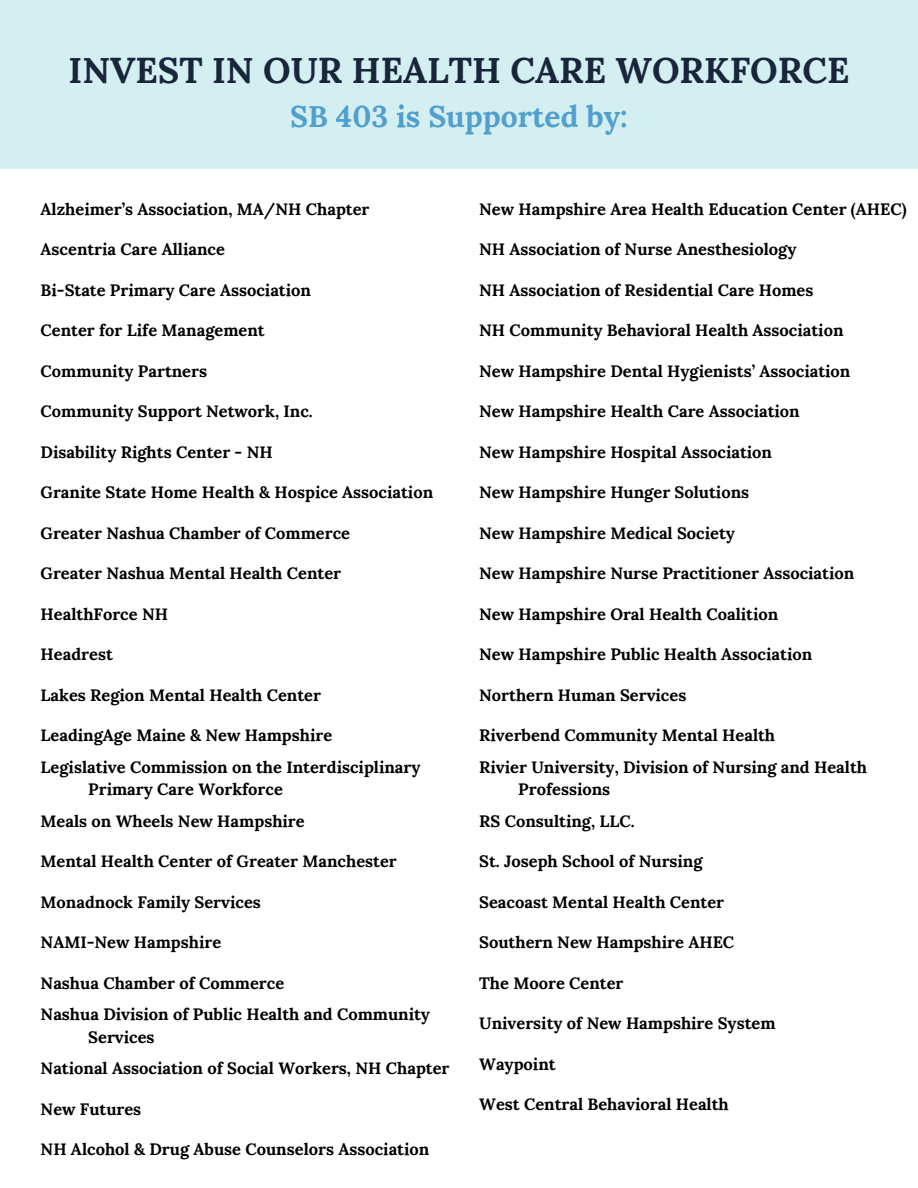
<style>
.page{position:relative;width:918px;height:1188px;background:#fff}
.page>*{position:absolute;margin:0;border:0;box-sizing:border-box;transform-origin:0 0}
.t1{font:700 35.85px "Lora";color:#18253b}
.t2{font:700 30px "Lora";color:#519fcf}
.t3{font:700 16.5px "Lora";color:#000}
</style>
<div class="page">
<div style="left:0;top:0;width:918px;height:169px;background:#d4eff1"></div>
<h2 class="t1" style="left:69px;top:47px;width:782px">INVEST IN OUR HEALTH CARE WORKFORCE</h2>
<h1 class="t2" style="left:290px;top:97px;width:339px">SB 403 is Supported by:</h1>
<p class="t3" style="left:41px;top:198px;width:330px">Alzheimer’s Association, MA/NH Chapter</p>
<p class="t3" style="left:41px;top:239px;width:186px">Ascentria Care Alliance</p>
<p class="t3" style="left:41px;top:279px;width:272px">Bi-State Primary Care Association</p>
<p class="t3" style="left:41px;top:320px;width:226px">Center for Life Management</p>
<p class="t3" style="left:41px;top:360px;width:168px">Community Partners</p>
<p class="t3" style="left:41px;top:401px;width:274px">Community Support Network, Inc.</p>
<p class="t3" style="left:41px;top:441px;width:234px">Disability Rights Center - NH</p>
<p class="t3" style="left:41px;top:482px;width:394px">Granite State Home Health &amp; Hospice Association</p>
<p class="t3" style="left:41px;top:522px;width:311px">Greater Nashua Chamber of Commerce</p>
<p class="t3" style="left:41px;top:563px;width:302px">Greater Nashua Mental Health Center</p>
<p class="t3" style="left:41px;top:603px;width:129px">HealthForce NH</p>
<p class="t3" style="left:41px;top:644px;width:74px">Headrest</p>
<p class="t3" style="left:41px;top:684px;width:282px">Lakes Region Mental Health Center</p>
<p class="t3" style="left:41px;top:725px;width:293px">LeadingAge Maine &amp; New Hampshire</p>
<p class="t3" style="left:41px;top:756px;width:382px">Legislative Commission on the Interdisciplinary</p>
<p class="t3" style="left:88px;top:779px;width:196px">Primary Care Workforce</p>
<p class="t3" style="left:41px;top:810px;width:266px">Meals on Wheels New Hampshire</p>
<p class="t3" style="left:41px;top:851px;width:358px">Mental Health Center of Greater Manchester</p>
<p class="t3" style="left:41px;top:891px;width:222px">Monadnock Family Services</p>
<p class="t3" style="left:41px;top:932px;width:182px">NAMI-New Hampshire</p>
<p class="t3" style="left:41px;top:972px;width:245px">Nashua Chamber of Commerce</p>
<p class="t3" style="left:41px;top:1004px;width:391px">Nashua Division of Public Health and Community</p>
<p class="t3" style="left:88px;top:1026px;width:68px">Services</p>
<p class="t3" style="left:41px;top:1058px;width:410px">National Association of Social Workers, NH Chapter</p>
<p class="t3" style="left:41px;top:1098px;width:102px">New Futures</p>
<p class="t3" style="left:41px;top:1139px;width:390px">NH Alcohol &amp; Drug Abuse Counselors Association</p>
<p class="t3" style="left:479px;top:198px;width:429px">New Hampshire Area Health Education Center (AHEC)</p>
<p class="t3" style="left:479px;top:239px;width:319px">NH Association of Nurse Anesthesiology</p>
<p class="t3" style="left:479px;top:279px;width:336px">NH Association of Residential Care Homes</p>
<p class="t3" style="left:479px;top:320px;width:366px">NH Community Behavioral Health Association</p>
<p class="t3" style="left:479px;top:360px;width:373px">New Hampshire Dental Hygienists’ Association</p>
<p class="t3" style="left:479px;top:401px;width:322px">New Hampshire Health Care Association</p>
<p class="t3" style="left:479px;top:441px;width:294px">New Hampshire Hospital Association</p>
<p class="t3" style="left:479px;top:482px;width:271px">New Hampshire Hunger Solutions</p>
<p class="t3" style="left:479px;top:522px;width:257px">New Hampshire Medical Society</p>
<p class="t3" style="left:479px;top:563px;width:377px">New Hampshire Nurse Practitioner Association</p>
<p class="t3" style="left:479px;top:603px;width:301px">New Hampshire Oral Health Coalition</p>
<p class="t3" style="left:479px;top:644px;width:334px">New Hampshire Public Health Association</p>
<p class="t3" style="left:479px;top:684px;width:209px">Northern Human Services</p>
<p class="t3" style="left:479px;top:725px;width:297px">Riverbend Community Mental Health</p>
<p class="t3" style="left:479px;top:756px;width:389px">Rivier University, Division of Nursing and Health</p>
<p class="t3" style="left:518px;top:779px;width:93px">Professions</p>
<p class="t3" style="left:479px;top:810px;width:157px">RS Consulting, LLC.</p>
<p class="t3" style="left:479px;top:851px;width:225px">St. Joseph School of Nursing</p>
<p class="t3" style="left:479px;top:891px;width:246px">Seacoast Mental Health Center</p>
<p class="t3" style="left:479px;top:932px;width:257px">Southern New Hampshire AHEC</p>
<p class="t3" style="left:479px;top:972px;width:146px">The Moore Center</p>
<p class="t3" style="left:479px;top:1013px;width:298px">University of New Hampshire System</p>
<p class="t3" style="left:479px;top:1053px;width:78px">Waypoint</p>
<p class="t3" style="left:479px;top:1094px;width:251px">West Central Behavioral Health</p>
</div>
